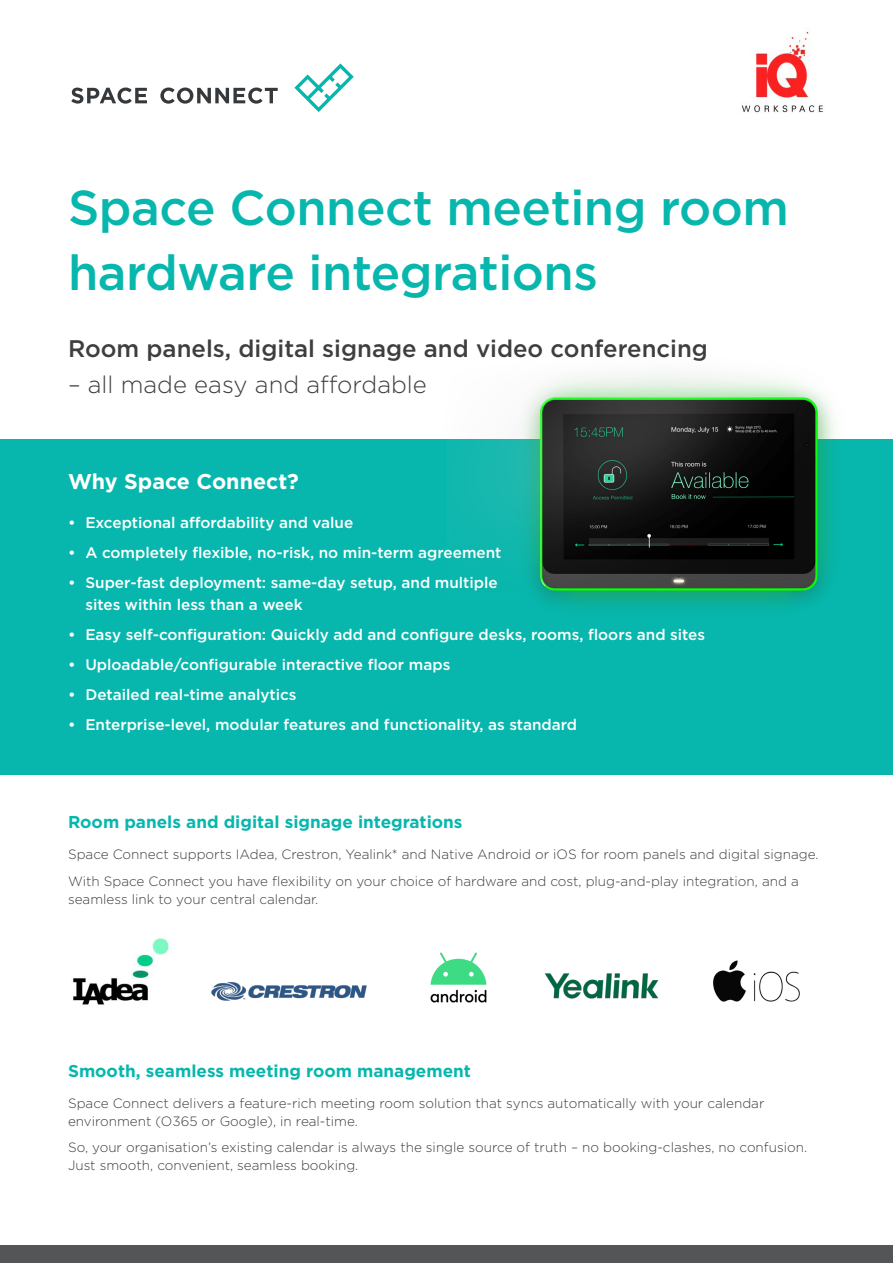
<style>
.page{position:relative;width:893px;height:1263px;background:#fff}
.page>*{position:absolute;margin:0;border:0;box-sizing:border-box;transform-origin:0 0}
.t1{font:500 49.05px/64.5px "Gotham";letter-spacing:-.01em;color:#07b7ad}
.t2{font:500 24px "Gotham";color:#3e3e3f}
.t3{font:300 24px "Gotham";color:#3e3e3f}
.subhead{font:700 21.45px "Gotham";color:#fff}
.subhead-2{font:700 17.1px "Gotham";color:#07b7ad}
.t4{font:500 15.3px/21.5px "Gotham";color:#fff}
.t5{font:300 13.5px/18px "Gotham";color:#3e3e3f}
</style>
<div class="page">
<div style="left:0;top:439px;width:893px;height:336px;background:#07b7ad"></div>
<svg style="left:294px;top:63px;width:60px;height:49px"></svg>
<svg style="left:71px;top:87px;width:207px;height:17px"></svg>
<div style="left:0;top:1246px;width:893px;height:17px;background:#545557"></div>
<img style="left:73px;top:938px;width:99px;height:67px">
<img style="left:211px;top:982px;width:156px;height:19px">
<img style="left:430px;top:952px;width:57px;height:51px">
<img style="left:713px;top:960px;width:87px;height:42px">
<img style="left:545px;top:974px;width:114px;height:24px">
<div style="left:434px;top:352px;width:425px;height:277px;background:#231f20;opacity:.35"></div>
<img style="left:447px;top:364px;width:412px;height:256px">
<img style="left:742px;top:31px;width:81px;height:82px">
<p class="t1" style="left:68px;top:175px;width:722px">Space Connect meeting room hardware integrations</p>
<p class="t2" style="left:68px;top:333px;width:641px">Room panels, digital signage and video conferencing</p>
<p class="t3" style="left:68px;top:370px;width:360px">– all made easy and affordable</p>
<p class="subhead" style="left:68px;top:468px;width:232px">Why Space Connect?</p>
<p class="t4" style="left:68px;top:512px;width:287px">• Exceptional affordability and value</p>
<p class="t4" style="left:68px;top:542px;width:435px">• A completely flexible, no-risk, no min-term agreement</p>
<p class="t4" style="left:85px;top:572px;width:414px;text-indent:-17px">• Super-fast deployment: same-day setup, and multiple sites within less than a week</p>
<p class="t4" style="left:68px;top:624px;width:639px">• Easy self-configuration: Quickly add and configure desks, rooms, floors and sites</p>
<p class="t4" style="left:68px;top:654px;width:384px">• Uploadable/configurable interactive floor maps</p>
<p class="t4" style="left:68px;top:684px;width:230px">• Detailed real-time analytics</p>
<p class="t4" style="left:68px;top:714px;width:511px">• Enterprise-level, modular features and functionality, as standard</p>
<p class="subhead-2" style="left:68px;top:811px;width:396px">Room panels and digital signage integrations</p>
<p class="t5" style="left:68px;top:845px;width:752px">Space Connect supports IAdea, Crestron, Yealink* and Native Android or iOS for room panels and digital signage.</p>
<p class="t5" style="left:68px;top:871px;width:732px">With Space Connect you have flexibility on your choice of hardware and cost, plug-and-play integration, and a seamless link to your central calendar.</p>
<p class="subhead-2" style="left:68px;top:1060px;width:404px">Smooth, seamless meeting room management</p>
<p class="t5" style="left:68px;top:1094px;width:698px">Space Connect delivers a feature-rich meeting room solution that syncs automatically with your calendar environment (O365 or Google), in real-time.</p>
<p class="t5" style="left:68px;top:1138px;width:741px">So, your organisation’s existing calendar is always the single source of truth – no booking-clashes, no confusion.<br>Just smooth, convenient, seamless booking.</p>
</div>
